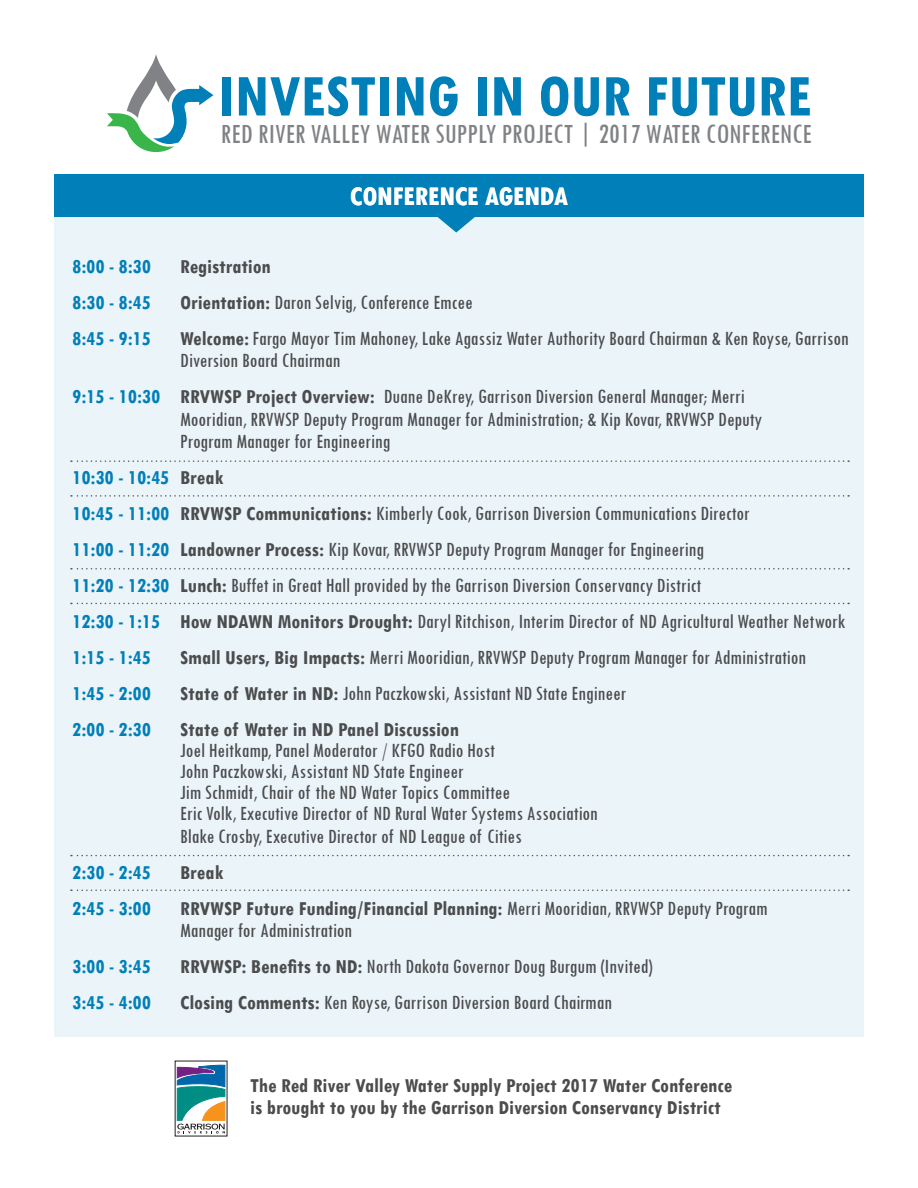
<style>
.page{position:relative;width:918px;height:1188px;background:#fff}
.page>*{position:absolute;margin:0;border:0;box-sizing:border-box;transform-origin:0 0}
.t1{font:700 condensed 62.7px "Tw Cen";color:#007fb8}
.t2{font:condensed 28.8px "Tw Cen";color:#808285}
.t3{font:700 condensed 28.5px "Tw Cen";color:#fff}
.t4{font:condensed 21px/22.5px "Tw Cen";color:#4b4c4d}
.t5{font:700 condensed 21px/22.5px "Tw Cen";color:#4b4c4d}
.t6{font:700 condensed 21px "Tw Cen";color:#007fb8}
.s1{font-weight:700}
.s2{font-weight:700;color:#007fb8}
.s3{color:#4b4c4d}
</style>
<div class="page">
<div style="left:54px;top:217px;width:810px;height:820px;background:#ebf4f9"></div>
<svg style="left:107px;top:54px;width:106px;height:98px"></svg>
<div style="left:54px;top:175px;width:810px;height:42px;background:#007fb8"></div>
<svg style="left:437px;top:217px;width:38px;height:16px"></svg>
<svg style="left:177px;top:1065px;width:48px;height:69px"></svg>
<svg style="left:71px;top:855px;width:778px;height:1px"></svg>
<svg style="left:71px;top:568px;width:778px;height:2px"></svg>
<svg style="left:71px;top:460px;width:778px;height:2px"></svg>
<svg style="left:71px;top:890px;width:778px;height:1px"></svg>
<svg style="left:71px;top:603px;width:778px;height:1px"></svg>
<svg style="left:71px;top:495px;width:778px;height:2px"></svg>
<h1 class="t1" style="left:218px;top:58px;width:595px">INVESTING IN OUR FUTURE</h1>
<h2 class="t2" style="left:221px;top:117px;width:593px">RED RIVER VALLEY WATER SUPPLY PROJECT | 2017 WATER CONFERENCE</h2>
<p class="t3" style="left:350px;top:179px;width:220px">CONFERENCE AGENDA</p>
<p class="t6" style="left:72px;top:254px;width:80px">8:00 - 8:30</p>
<p class="t5" style="left:180px;top:254px;width:92px">Registration</p>
<p class="t6" style="left:72px;top:290px;width:80px">8:30 - 8:45</p>
<p class="t4" style="left:180px;top:291px;width:294px"><span class="s1">Orientation:</span> Daron Selvig, Conference Emcee</p>
<p class="t6" style="left:72px;top:326px;width:80px">8:45 - 9:15</p>
<p class="t4" style="left:180px;top:327px;width:670px"><span class="s1">Welcome:</span> Fargo Mayor Tim Mahoney, Lake Agassiz Water Authority Board Chairman &amp; Ken Royse, Garrison<br>Diversion Board Chairman</p>
<p class="t4" style="left:180px;top:385px;width:583px;text-indent:-108px"><span class="s2">9:15 - 10:30</span> <span class="s1">RRVWSP Project Overview:</span> Duane DeKrey, Garrison Diversion General Manager; Merri<br>Mooridian, RRVWSP Deputy Program Manager for Administration; &amp; Kip Kovar, RRVWSP Deputy<br>Program Manager for Engineering</p>
<p class="t6" style="left:72px;top:465px;width:153px">10:30 - 10:45 <span class="s3">Break</span></p>
<p class="t4" style="left:72px;top:502px;width:679px"><span class="s2">10:45 - 11:00</span> <span class="s1">RRVWSP Communications:</span> Kimberly Cook, Garrison Diversion Communications Director</p>
<p class="t4" style="left:72px;top:538px;width:633px"><span class="s2">11:00 - 11:20</span> <span class="s1">Landowner Process:</span> Kip Kovar, RRVWSP Deputy Program Manager for Engineering</p>
<p class="t4" style="left:72px;top:574px;width:630px"><span class="s2">11:20 - 12:30</span> <span class="s1">Lunch:</span> Buffet in Great Hall provided by the Garrison Diversion Conservancy District</p>
<p class="t4" style="left:72px;top:610px;width:775px"><span class="s2">12:30 - 1:15</span> <span class="s1">How NDAWN Monitors Drought:</span> Daryl Ritchison, Interim Director of ND Agricultural Weather Network</p>
<p class="t6" style="left:72px;top:645px;width:80px">1:15 - 1:45</p>
<p class="t4" style="left:180px;top:646px;width:627px"><span class="s1">Small Users, Big Impacts:</span> Merri Mooridian, RRVWSP Deputy Program Manager for Administration</p>
<p class="t6" style="left:72px;top:681px;width:80px">1:45 - 2:00</p>
<p class="t4" style="left:180px;top:682px;width:448px"><span class="s1">State of Water in ND:</span> John Paczkowski, Assistant ND State Engineer</p>
<p class="t6" style="left:72px;top:717px;width:80px">2:00 - 2:30</p>
<p class="t5" style="left:180px;top:718px;width:280px">State of Water in ND Panel Discussion</p>
<p class="t4" style="left:180px;top:739px;width:316px">Joel Heitkamp, Panel Moderator / KFGO Radio Host</p>
<p class="t4" style="left:180px;top:760px;width:285px">John Paczkowski, Assistant ND State Engineer</p>
<p class="t4" style="left:180px;top:781px;width:331px">Jim Schmidt, Chair of the ND Water Topics Committee</p>
<p class="t4" style="left:180px;top:802px;width:419px">Eric Volk, Executive Director of ND Rural Water Systems Association</p>
<p class="t4" style="left:180px;top:825px;width:343px">Blake Crosby, Executive Director of ND League of Cities</p>
<p class="t6" style="left:72px;top:860px;width:80px">2:30 - 2:45</p>
<p class="t5" style="left:180px;top:860px;width:45px">Break</p>
<p class="t6" style="left:72px;top:896px;width:80px">2:45 - 3:00</p>
<p class="t4" style="left:180px;top:897px;width:589px"><span class="s1">RRVWSP Future Funding/Financial Planning:</span> Merri Mooridian, RRVWSP Deputy Program<br>Manager for Administration</p>
<p class="t6" style="left:72px;top:954px;width:80px">3:00 - 3:45</p>
<p class="t4" style="left:180px;top:955px;width:474px"><span class="s1">RRVWSP: Benefits to ND:</span> North Dakota Governor Doug Burgum (Invited)</p>
<p class="t6" style="left:72px;top:990px;width:80px">3:45 - 4:00</p>
<p class="t4" style="left:180px;top:991px;width:433px"><span class="s1">Closing Comments:</span> Ken Royse, Garrison Diversion Board Chairman</p>
<p class="t5" style="left:250px;top:1073px;width:483px">The Red River Valley Water Supply Project 2017 Water Conference is brought to you by the Garrison Diversion Conservancy District</p>
</div>
